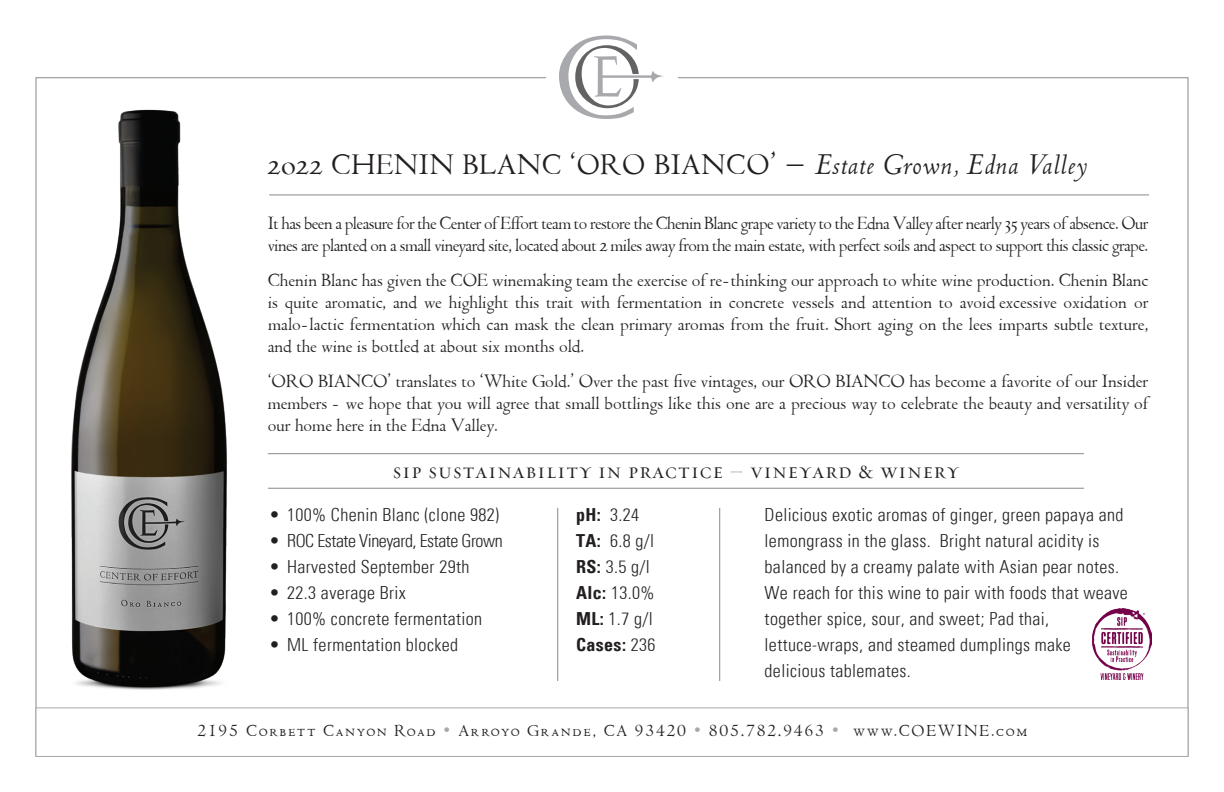
<style>
.page{position:relative;width:1224px;height:792px;background:#fff}
.page>*{position:absolute;margin:0;border:0;box-sizing:border-box;transform-origin:0 0}
.t1{font:32px "LTC Metropolitan Regular 2";letter-spacing:.025em;color:#231f20}
.t2{font:22px "Requiem Display HTF Small Caps";letter-spacing:.05em;color:#231f20}
.t3{font:20px/22px "LTC Metropolitan Regular 2";letter-spacing:-.025em;color:#242021;text-align:justify}
.t4{font:300 condensed 18px/26px "Univers";letter-spacing:.02em;color:#231f20}
.t5{font:18px "LTC Metropolitan Small Caps";letter-spacing:.1em;color:#231f20}
.t6{font:300 condensed 18px "Univers";letter-spacing:-.025em;color:#231f20}
.t7{font:700 condensed 18px "Univers";letter-spacing:.02em;color:#231f20}
.s1{font-family:"LTC Metropolitan";font-style:italic}
.s2{font-weight:700}
.s3{font-weight:300}
.s4{font-family:"Centaur MT Std"}
.s5{font-family:"Centaur MT Std";color:#a8a9ad}
</style>
<div class="page">
<hr style="left:557px;top:508px;width:1px;height:173px;background:#898990">
<hr style="left:719px;top:508px;width:1px;height:173px;background:#898990">
<hr style="left:269px;top:194px;width:880px;height:1px;background:#898990">
<svg style="left:35px;top:707px;width:1154px;height:50px"></svg>
<svg style="left:559px;top:36px;width:105px;height:83px"></svg>
<img style="left:1092px;top:609px;width:60px;height:71px">
<hr style="left:268px;top:488px;width:816px;height:1px;background:#898990">
<hr style="left:268px;top:453px;width:816px;height:1px;background:#898990">
<img style="left:71px;top:109px;width:156px;height:581px">
<p class="t1" style="left:268px;top:148px;width:820px">2022 CHENIN BLANC ‘ORO BIANCO’ – <span class="s1">Estate Grown, Edna Valley</span></p>
<p class="t3" style="left:268px;top:213px;width:882px">It has been a pleasure for the Center of Effort team to restore the Chenin Blanc grape variety to the Edna Valley after nearly 35 years of absence. Our vines are planted on a small vineyard site, located about 2 miles away from the main estate, with perfect soils and aspect to support this classic grape.</p>
<p class="t3" style="left:268px;top:270px;width:882px">Chenin Blanc has given the COE winemaking team the exercise of re-thinking our approach to white wine production. Chenin Blanc is quite aromatic, and we highlight this trait with fermentation in concrete vessels and attention to avoid excessive oxidation or malo-lactic fermentation which can mask the clean primary aromas from the fruit. Short aging on the lees imparts subtle texture, and the wine is bottled at about six months old.</p>
<p class="t3" style="left:268px;top:371px;width:882px">‘ORO BIANCO’ translates to ‘White Gold.’ Over the past five vintages, our ORO BIANCO has become a favorite of our Insider members - we hope that you will agree that small bottlings like this one are a precious way to celebrate the beauty and versatility of our home here in the Edna Valley.</p>
<p class="t2" style="left:393px;top:459px;width:568px">sip sustainability in practice – vineyard &amp; winery</p>
<p class="t4" style="left:269px;top:503px;width:231px">• 100% Chenin Blanc (clone 982)</p>
<p class="t6" style="left:269px;top:533px;width:235px">• ROC Estate Vineyard, Estate Grown</p>
<p class="t4" style="left:269px;top:555px;width:202px">• Harvested September 29th</p>
<p class="t4" style="left:269px;top:581px;width:138px">• 22.3 average Brix</p>
<p class="t4" style="left:269px;top:607px;width:214px">• 100% concrete fermentation</p>
<p class="t4" style="left:269px;top:633px;width:190px">• ML fermentation blocked</p>
<p class="t4" style="left:576px;top:503px;width:64px"><span class="s2">pH:</span> 3.24</p>
<p class="t4" style="left:576px;top:529px;width:79px"><span class="s2">TA:</span> 6.8 g/l</p>
<p class="t4" style="left:576px;top:555px;width:75px"><span class="s2">RS:</span> 3.5 g/l</p>
<p class="t4" style="left:576px;top:581px;width:80px"><span class="s2">Alc:</span> 13.0%</p>
<p class="t4" style="left:576px;top:607px;width:78px"><span class="s2">ML:</span> 1.7 g/l</p>
<p class="t7" style="left:576px;top:637px;width:81px">Cases: <span class="s3">236</span></p>
<p class="t4" style="left:765px;top:503px;width:365px">Delicious exotic aromas of ginger, green papaya and lemongrass in the glass. Bright natural acidity is balanced by a creamy palate with Asian pear notes.<br>We reach for this wine to pair with foods that weave together spice, sour, and sweet; Pad thai, lettuce-wraps, and steamed dumplings make delicious tablemates.</p>
<p class="t5" style="left:197px;top:722px;width:831px"><span class="s4">2195</span> Corbett Canyon Road <span class="s5">•</span> Arroyo Grande, CA <span class="s4">93420</span> <span class="s5">•</span> <span class="s4">805.782.9463</span> <span class="s5">•</span> www.COEWINE.com</p>
</div>
